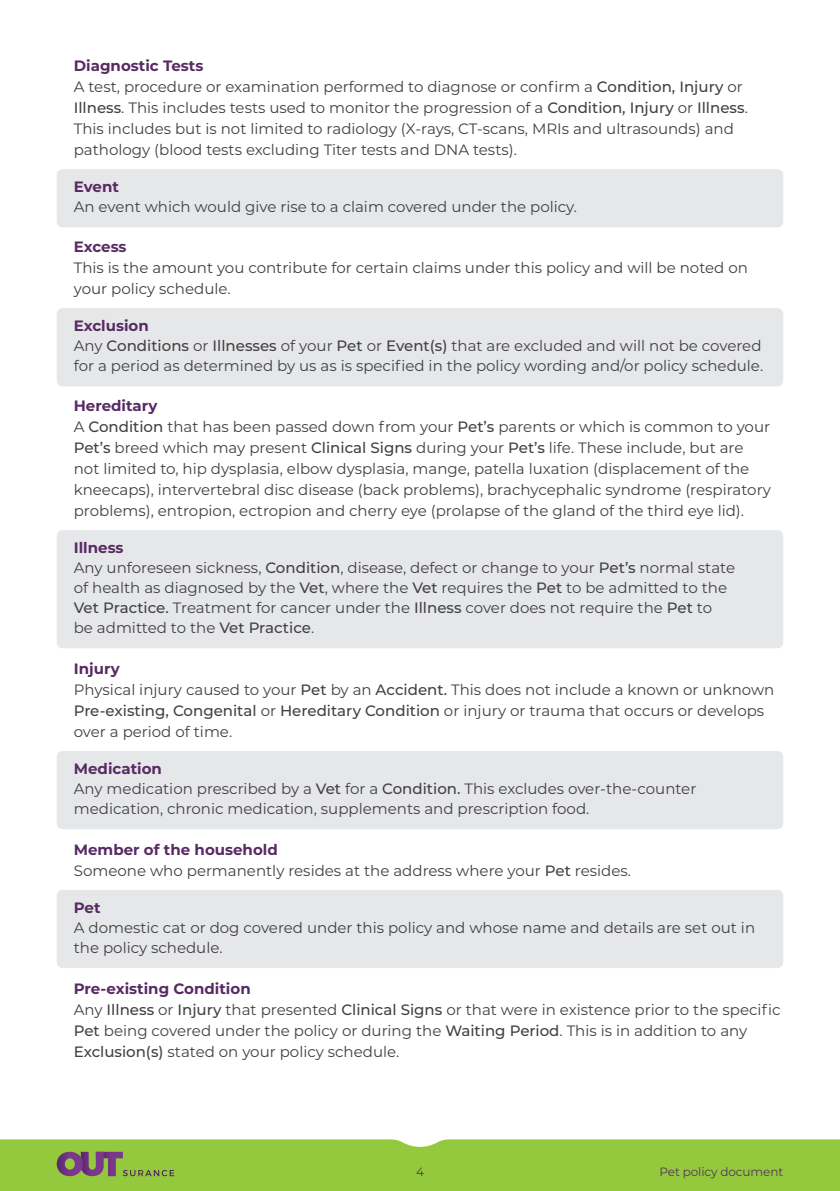
<style>
.page{position:relative;width:840px;height:1191px;background:#fff}
.page>*{position:absolute;margin:0;border:0;box-sizing:border-box;transform-origin:0 0}
.t1{font:15px/21px "Montserrat";color:#414042}
.t2{font:700 15px "Montserrat";letter-spacing:-.005em;color:#582a63}
.t3{font:12px "Montserrat";letter-spacing:-.01em;color:#54335e}
.s1{font-weight:700;color:#582a63}
.s2{font-weight:500}
</style>
<div class="page">
<div style="left:0;top:1139px;width:839px;height:52px;background:#95c93d"></div>
<svg style="left:57px;top:1151px;width:117px;height:25px;background:#858d58"></svg>
<div style="left:57px;top:169px;width:725px;height:58px;background:#e6e7e8;border-radius:6px"></div>
<div style="left:57px;top:308px;width:725px;height:78px;background:#e6e7e8;border-radius:6px"></div>
<div style="left:57px;top:530px;width:725px;height:118px;background:#e6e7e8;border-radius:6px"></div>
<div style="left:57px;top:751px;width:725px;height:78px;background:#e6e7e8;border-radius:6px"></div>
<div style="left:57px;top:890px;width:725px;height:78px;background:#e6e7e8;border-radius:6px"></div>
<p class="t1" style="left:74px;top:55px;width:675px"><span class="s1">Diagnostic Tests<br></span>A test, procedure or examination performed to diagnose or confirm a <span class="s2">Condition, Injury</span> or <span class="s2">Illness</span>. This includes tests used to monitor the progression of a <span class="s2">Condition, Injury</span> or <span class="s2">Illness</span>.<br>This includes but is not limited to radiology (X-rays, CT-scans, MRIs and ultrasounds) and pathology (blood tests excluding Titer tests and DNA tests).</p>
<p class="t2" style="left:74px;top:176px;width:47px">Event</p>
<p class="t1" style="left:74px;top:196px;width:504px">An event which would give rise to a claim covered under the policy.</p>
<p class="t2" style="left:74px;top:236px;width:54px">Excess</p>
<p class="t1" style="left:74px;top:257px;width:675px">This is the amount you contribute for certain claims under this policy and will be noted on your policy schedule.</p>
<p class="t1" style="left:74px;top:315px;width:690px;line-height:20px"><span class="s1">Exclusion<br></span>Any <span class="s2">Conditions</span> or <span class="s2">Illnesses</span> of your <span class="s2">Pet</span> or <span class="s2">Event(s)</span> that are excluded and will not be covered for a period as determined by us as is specified in the policy wording and/or policy schedule.</p>
<p class="t1" style="left:74px;top:395px;width:698px"><span class="s1">Hereditary<br></span>A <span class="s2">Condition</span> that has been passed down from your <span class="s2">Pet’s</span> parents or which is common to your <span class="s2">Pet’s</span> breed which may present <span class="s2">Clinical Signs</span> during your <span class="s2">Pet’s</span> life. These include, but are not limited to, hip dysplasia, elbow dysplasia, mange, patella luxation (displacement of the kneecaps), intervertebral disc disease (back problems), brachycephalic syndrome (respiratory problems), entropion, ectropion and cherry eye (prolapse of the gland of the third eye lid).</p>
<p class="t1" style="left:74px;top:537px;width:662px;line-height:20px"><span class="s1">Illness<br></span>Any unforeseen sickness, <span class="s2">Condition</span>, disease, defect or change to your <span class="s2">Pet’s</span> normal state of health as diagnosed by the <span class="s2">Vet</span>, where the <span class="s2">Vet</span> requires the <span class="s2">Pet</span> to be admitted to the <span class="s2">Vet Practice.</span> Treatment for cancer under the <span class="s2">Illness</span> cover does not require the <span class="s2">Pet</span> to be admitted to the <span class="s2">Vet Practice</span>.</p>
<p class="t1" style="left:74px;top:657px;width:701px"><span class="s1">Injury<br></span>Physical injury caused to your <span class="s2">Pet</span> by an <span class="s2">Accident.</span> This does not include a known or unknown <span class="s2">Pre-existing, Congenital</span> or <span class="s2">Hereditary Condition</span> or injury or trauma that occurs or develops over a period of time.</p>
<p class="t1" style="left:74px;top:758px;width:623px;line-height:20px"><span class="s1">Medication<br></span>Any medication prescribed by a <span class="s2">Vet</span> for a <span class="s2">Condition.</span> This excludes over-the-counter medication, chronic medication, supplements and prescription food.</p>
<p class="t1" style="left:74px;top:838px;width:558px"><span class="s1">Member of the household<br></span>Someone who permanently resides at the address where your <span class="s2">Pet</span> resides.</p>
<p class="t2" style="left:74px;top:896px;width:28px">Pet</p>
<p class="t1" style="left:74px;top:917px;width:682px;line-height:20px">A domestic cat or dog covered under this policy and whose name and details are set out in the policy schedule.</p>
<p class="t1" style="left:74px;top:977px;width:707px"><span class="s1">Pre-existing Condition<br></span>Any <span class="s2">Illness</span> or <span class="s2">Injury</span> that presented <span class="s2">Clinical Signs</span> or that were in existence prior to the specific <span class="s2">Pet</span> being covered under the policy or during the <span class="s2">Waiting Period</span>. This is in addition to any <span class="s2">Exclusion(s)</span> stated on your policy schedule.</p>
<p class="t3" style="left:416px;top:1163px;width:9px">4</p>
<p class="t3" style="left:659px;top:1163px;width:125px">Pet policy document</p>
</div>
